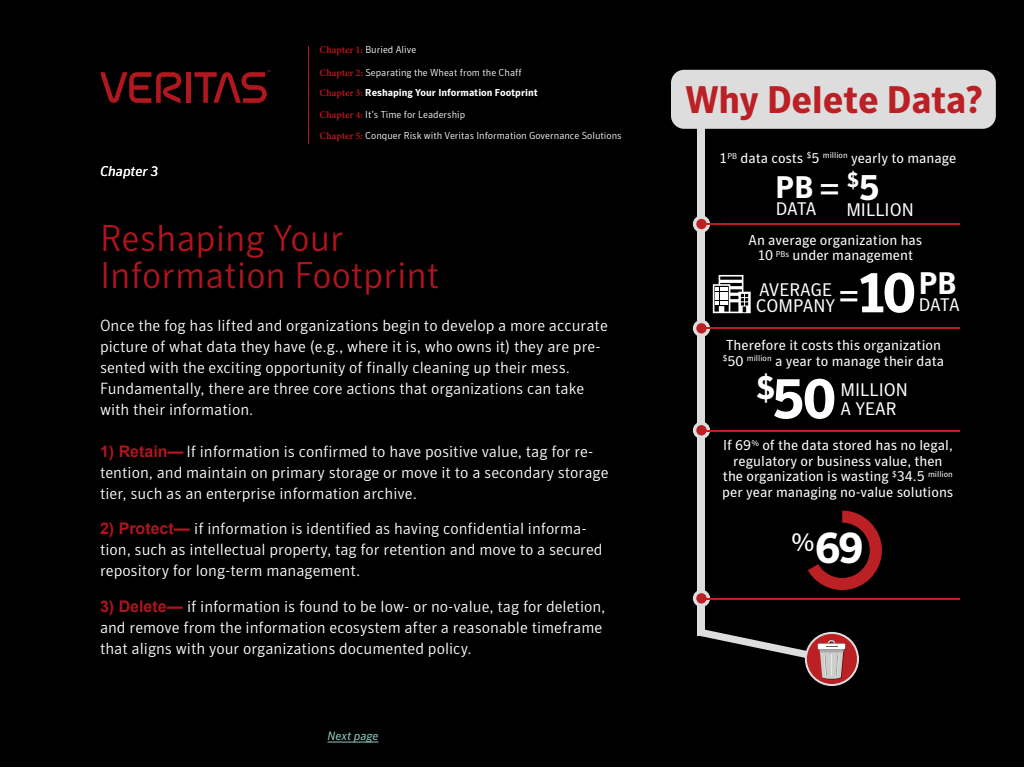
<style>
.page{position:relative;width:1024px;height:768px;background:#000}
.page>*{position:absolute;margin:0;border:0;box-sizing:border-box;transform-origin:0 0}
.t1{font:700 57.2px "Symantec Sans";color:#fff}
.t2{font:700 44.2px "Symantec Sans";color:#fff}
.t3{font:40.5px "Symantec Sans";color:#fff}
.t4{font:700 38.1px "Symantec Sans";letter-spacing:-.01em;color:#bb2025}
.t5{font:300 37px/37px "Symantec Sans";color:#b0151e}
.t6{font:700 31px "Symantec Sans";color:#fff}
.t7{font:700 21.2px "Symantec Sans";color:#fff}
.t8{font:18.1px/19.1px "Symantec Sans";color:#fff}
.t9{font:300 16px/21px "Symantec Sans";color:#fff}
.t10{font:14.3px/15.5px "Symantec Sans";color:#fff;text-align:center}
.t11{font:italic 14px "Symantec Sans";color:#fff}
.t12{font:italic 12px "Symantec Sans";color:#8dcdc0}
.t13{font:300 10px "Symantec Sans";color:#fff}
.t14{font:700 10px "Symantec Sans";color:#fff}
.s1{font-family:"Minion Pro";font-weight:700;color:#b0151e}
.s2{font-family:"Minion Pro";color:#b0151e}
.s3{font-family:"Arial";font-weight:700;color:#b0151e}
.s4{font-size:36.4px}
</style>
<div class="page">
<div style="left:186px;top:72px;width:5px;height:31px;background:#b1181e"></div>
<svg style="left:102px;top:72px;width:80px;height:32px"></svg>
<svg style="left:194px;top:70px;width:76px;height:33px"></svg>
<hr style="left:308px;top:46px;width:1px;height:98px;background:#b0151e">
<hr style="left:328px;top:742px;width:50px;height:1px;background:#8dcdc0">
<div style="left:671px;top:70px;width:325px;height:59px;background:#ddd;border-radius:13px"></div>
<div style="left:698px;top:128px;width:7px;height:508px;background:#ddd"></div>
<svg style="left:693px;top:215px;width:17px;height:18px"></svg>
<div style="left:696px;top:219px;width:11px;height:10px;background:#bb2025;border-radius:50%"></div>
<div style="left:693px;top:320px;width:17px;height:17px;background:#ddd;border-radius:50%"></div>
<div style="left:696px;top:323px;width:11px;height:11px;background:#bb2025;border-radius:50%"></div>
<svg style="left:693px;top:422px;width:17px;height:17px"></svg>
<div style="left:696px;top:425px;width:11px;height:10px;background:#bb2025;border-radius:50%"></div>
<svg style="left:713px;top:275px;width:38px;height:38px"></svg>
<hr style="left:701px;top:223px;width:259px;height:2px;background:#bb2025">
<hr style="left:701px;top:328px;width:259px;height:1px;background:#bb2025">
<hr style="left:701px;top:430px;width:259px;height:2px;background:#bb2025">
<div style="left:693px;top:590px;width:17px;height:17px;background:#ddd;border-radius:50%"></div>
<div style="left:696px;top:593px;width:11px;height:11px;background:#bb2025;border-radius:50%"></div>
<hr style="left:701px;top:598px;width:259px;height:2px;background:#bb2025">
<svg style="left:808px;top:511px;width:74px;height:79px"></svg>
<svg style="left:805px;top:632px;width:54px;height:54px"></svg>
<div style="left:807px;top:634px;width:50px;height:50px;background:#bb2025;border-radius:50%"></div>
<svg style="left:700px;top:629px;width:146px;height:50px"></svg>
<p class="t11" style="left:100px;top:163px;width:60px">Chapter 3</p>
<p class="t13" style="left:320px;top:44px;width:98px"><span class="s1">Chapter 1:</span> Buried Alive</p>
<p class="t13" style="left:320px;top:66px;width:204px"><span class="s1">Chapter 2:</span> Separating the Wheat from the Chaff</p>
<p class="t13" style="left:320px;top:108px;width:147px"><span class="s1">Chapter 4:</span> It’s Time for Leadership</p>
<p class="t14" style="left:320px;top:87px;width:220px"><span class="s2">Chapter 3:</span> Reshaping Your Information Footprint</p>
<p class="t13" style="left:381px;top:87px;width:146px">haping Your Information Footprint</p>
<p class="t13" style="left:320px;top:130px;width:304px"><span class="s1">Chapter 5:</span> Conquer Risk with Veritas Information Governance Solutions</p>
<h3 class="t5" style="left:100px;top:219px;width:341px">Reshaping Your<br>Information Footprint</h3>
<p class="t9" style="left:100px;top:315px;width:509px">Once the fog has lifted and organizations begin to develop a more accurate picture of what data they have (e.g., where it is, who owns it) they are pre&shy;sented with the exciting opportunity of finally cleaning up their mess.<br>Fundamentally, there are three core actions that organizations can take with their information.</p>
<p class="t9" style="left:100px;top:441px;width:510px"><span class="s3">1) Retain—</span> If information is confirmed to have positive value, tag for re&shy;tention, and maintain on primary storage or move it to a secondary storage tier, such as an enterprise information archive.</p>
<p class="t9" style="left:100px;top:518px;width:504px"><span class="s3">2) Protect—</span> if information is identified as having confidential informa&shy;tion, such as intellectual property, tag for retention and move to a secured repository for long-term management.</p>
<p class="t9" style="left:100px;top:596px;width:507px"><span class="s3">3) Delete—</span> if information is found to be low- or no-value, tag for deletion, and remove from the information ecosystem after a reasonable timeframe that aligns with your organizations documented policy.</p>
<p class="t12" style="left:328px;top:729px;width:52px">Next page</p>
<h3 class="t4" style="left:685px;top:76px;width:300px">Why Delete Data?</h3>
<p class="t10" style="left:719px;top:150px;width:239px">1<sup>PB</sup> data costs <sup>$</sup>5 <sup>million</sup> yearly to manage</p>
<h3 class="t6" style="left:776px;top:169px;width:39px">PB</h3>
<p class="t8" style="left:776px;top:199px;width:42px">DATA</p>
<h3 class="t7" style="left:847px;top:167px;width:34px">$<span class="s4">5</span></h3>
<p class="t8" style="left:846px;top:200px;width:69px">MILLION</p>
<h3 class="t3" style="left:817px;top:163px;width:26px">=</h3>
<p class="t10" style="left:749px;top:232px;width:175px">An average organization has<br>10 <sup>PBs</sup> under management</p>
<h1 class="t1" style="left:856px;top:258px;width:61px">10</h1>
<h3 class="t6" style="left:919px;top:265px;width:39px">PB</h3>
<p class="t8" style="left:756px;top:281px;width:81px;line-height:16.7px">AVERAGE<br>COMPANY</p>
<h3 class="t3" style="left:837px;top:270px;width:26px">=</h3>
<p class="t8" style="left:919px;top:295px;width:42px">DATA</p>
<p class="t10" style="left:723px;top:337px;width:223px;text-align:left">Therefore it costs this organization <sup>$</sup>50 <sup>million</sup> a year to manage their data</p>
<h1 class="t1" style="left:756px;top:364px;width:81px"><sup>$</sup>50</h1>
<p class="t8" style="left:840px;top:380px;width:69px">MILLION<br>A YEAR</p>
<p class="t10" style="left:722px;top:437px;width:233px">If 69<sup>%</sup> of the data stored has no legal, regulatory or business value, then the organization is wasting <sup>$</sup>34.5 <sup>million </sup>per year managing no-value solutions</p>
<h2 class="t2" style="left:791px;top:521px;width:74px"><sup>%</sup>69</h2>
</div>
